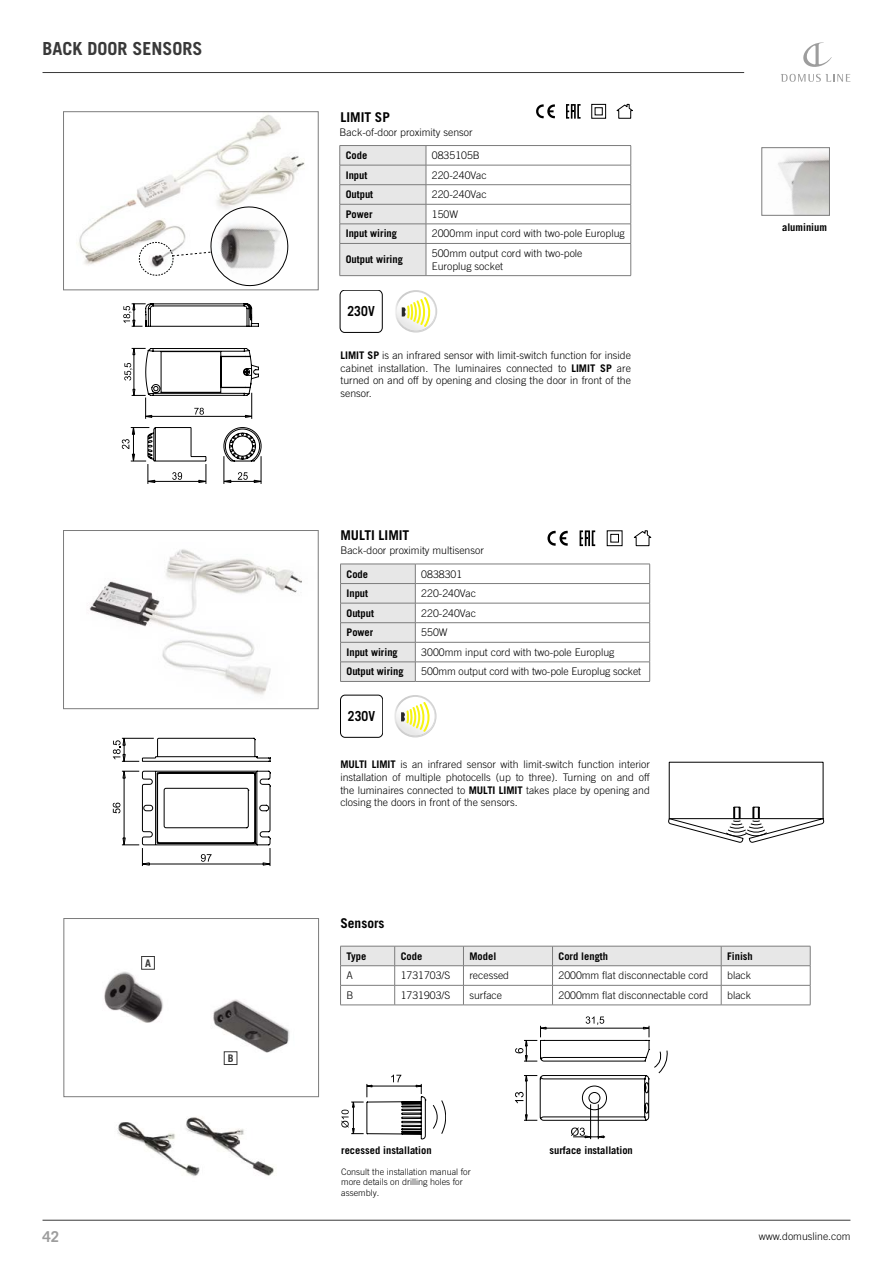
<style>
.page{position:relative;width:893px;height:1263px;background:#fff}
.page>*{position:absolute;margin:0;border:0;box-sizing:border-box;transform-origin:0 0}
.t1{font:700 18px "Trade Gothic LT Pro";color:#393939}
.t2{font:700 15px "Trade Gothic LT Pro";color:#9d9d9d}
.t3{font:700 13.8px "Trade Gothic LT Pro";letter-spacing:.015em;color:#000;scale:.87 1}
.t4{font:700 13.5px "Trade Gothic LT Pro";color:#000}
.t5{font:300 10.5px/12.6px "Trade Gothic LT Pro";color:#000;text-align:justify}
.t6{font:700 10.5px "Trade Gothic LT Pro";color:#000}
.t7{font:700 10.5px "Trade Gothic LT Pro";color:#393939}
.t8{font:300 9px/10.5px "Trade Gothic LT Pro";color:#000}
.s1{font-weight:700}
</style>
<div class="page">
<hr style="left:43px;top:72px;width:701px;height:1px;background:#393939">
<hr style="left:43px;top:1220px;width:807px;height:1px;background:#393939">
<svg style="left:781px;top:43px;width:69px;height:39px"></svg>
<img style="left:395px;top:290px;width:42px;height:43px">
<img style="left:397px;top:292px;width:39px;height:39px">
<div style="left:340px;top:290px;width:42px;height:43px;border:1px solid #000;border-radius:5px"></div>
<img style="left:78px;top:114px;width:227px;height:151px">
<div style="left:63px;top:111px;width:255px;height:179px;border:1px solid #7c7c7c"></div>
<svg style="left:139px;top:203px;width:153px;height:86px"></svg>
<svg style="left:122px;top:427px;width:140px;height:57px"></svg>
<svg style="left:123px;top:303px;width:136px;height:116px"></svg>
<svg style="left:591px;top:104px;width:15px;height:15px"></svg>
<svg style="left:616px;top:104px;width:17px;height:15px"></svg>
<svg style="left:536px;top:104px;width:19px;height:14px"></svg>
<svg style="left:566px;top:104px;width:15px;height:15px"></svg>
<img style="left:778px;top:152px;width:50px;height:61px">
<div style="left:762px;top:147px;width:68px;height:68px;border:1px solid #7c7c7c"></div>
<img style="left:89px;top:549px;width:213px;height:146px">
<div style="left:63px;top:530px;width:255px;height:179px;border:1px solid #7c7c7c"></div>
<svg style="left:113px;top:737px;width:158px;height:129px"></svg>
<img style="left:394px;top:695px;width:43px;height:42px">
<img style="left:396px;top:697px;width:39px;height:39px">
<div style="left:340px;top:695px;width:43px;height:42px;border:1px solid #000;border-radius:5px"></div>
<img style="left:104px;top:971px;width:186px;height:94px">
<div style="left:64px;top:918px;width:255px;height:179px;border:1px solid #7c7c7c"></div>
<svg style="left:433px;top:1100px;width:13px;height:34px"></svg>
<svg style="left:341px;top:1074px;width:85px;height:65px"></svg>
<hr style="left:598px;top:1104px;width:1px;height:35px;background:#000">
<hr style="left:590px;top:1104px;width:1px;height:35px;background:#000">
<svg style="left:515px;top:1016px;width:152px;height:122px"></svg>
<img style="left:117px;top:1117px;width:157px;height:59px">
<svg style="left:668px;top:762px;width:156px;height:80px"></svg>
<div style="left:224px;top:1051px;width:13px;height:14px;border:1px solid #393939"></div>
<div style="left:141px;top:956px;width:14px;height:14px;border:1px solid #393939"></div>
<svg style="left:607px;top:530px;width:16px;height:16px"></svg>
<svg style="left:633px;top:530px;width:19px;height:16px"></svg>
<svg style="left:547px;top:531px;width:21px;height:15px"></svg>
<svg style="left:580px;top:530px;width:15px;height:16px"></svg>
<hr style="left:340px;top:145px;width:86px;height:1px;background:#7c7c7c">
<hr style="left:426px;top:145px;width:205px;height:1px;background:#7c7c7c">
<hr style="left:426px;top:165px;width:205px;height:1px;background:#7c7c7c">
<hr style="left:426px;top:184px;width:205px;height:1px;background:#7c7c7c">
<hr style="left:426px;top:204px;width:205px;height:1px;background:#7c7c7c">
<hr style="left:426px;top:224px;width:205px;height:1px;background:#7c7c7c">
<svg style="left:339px;top:146px;width:88px;height:130px;background:#e1e1e1"></svg>
<svg style="left:630px;top:146px;width:1px;height:97px"></svg>
<hr style="left:340px;top:243px;width:86px;height:1px;background:#7c7c7c">
<hr style="left:339px;top:244px;width:1px;height:31px;background:#7c7c7c">
<hr style="left:426px;top:243px;width:205px;height:1px;background:#7c7c7c">
<hr style="left:426px;top:244px;width:1px;height:31px;background:#7c7c7c">
<hr style="left:630px;top:244px;width:1px;height:31px;background:#7c7c7c">
<hr style="left:340px;top:275px;width:86px;height:1px;background:#7c7c7c">
<hr style="left:426px;top:275px;width:205px;height:1px;background:#7c7c7c">
<hr style="left:415px;top:564px;width:235px;height:1px;background:#7c7c7c">
<hr style="left:415px;top:583px;width:235px;height:1px;background:#7c7c7c">
<hr style="left:415px;top:603px;width:235px;height:1px;background:#7c7c7c">
<hr style="left:415px;top:622px;width:235px;height:1px;background:#7c7c7c">
<hr style="left:415px;top:642px;width:235px;height:1px;background:#7c7c7c">
<hr style="left:415px;top:662px;width:235px;height:1px;background:#7c7c7c">
<svg style="left:340px;top:564px;width:76px;height:117px;background:#dedede"></svg>
<svg style="left:649px;top:564px;width:1px;height:117px"></svg>
<hr style="left:340px;top:681px;width:75px;height:1px;background:#7c7c7c">
<hr style="left:415px;top:681px;width:235px;height:1px;background:#7c7c7c">
<svg style="left:340px;top:946px;width:471px;height:59px"></svg>
<hr style="left:340px;top:1005px;width:55px;height:1px;background:#7c7c7c">
<hr style="left:395px;top:1005px;width:68px;height:1px;background:#7c7c7c">
<hr style="left:463px;top:1005px;width:89px;height:1px;background:#7c7c7c">
<hr style="left:552px;top:1005px;width:169px;height:1px;background:#7c7c7c">
<hr style="left:721px;top:1005px;width:89px;height:1px;background:#7c7c7c">
<h1 class="t1" style="left:43px;top:38px;width:162px">BACK DOOR SENSORS</h1>
<p class="t7" style="left:145px;top:956px;width:7px">A</p>
<p class="t7" style="left:228px;top:1052px;width:7px">B</p>
<p class="t4" style="left:340px;top:109px;width:51px">LIMIT SP</p>
<p class="t5" style="left:340px;top:126px;width:134px">Back-of-door proximity sensor</p>
<p class="t6" style="left:346px;top:149px;width:23px">Code</p>
<p class="t5" style="left:432px;top:149px;width:49px">0835105B</p>
<p class="t6" style="left:346px;top:168px;width:23px">Input</p>
<p class="t5" style="left:432px;top:169px;width:56px">220-240Vac</p>
<p class="t6" style="left:346px;top:188px;width:29px">Output</p>
<p class="t5" style="left:432px;top:188px;width:56px">220-240Vac</p>
<p class="t6" style="left:346px;top:208px;width:28px">Power</p>
<p class="t5" style="left:432px;top:208px;width:28px">150W</p>
<p class="t6" style="left:346px;top:227px;width:53px">Input wiring</p>
<p class="t5" style="left:432px;top:227px;width:194px">2000mm input cord with two-pole Europlug</p>
<p class="t6" style="left:346px;top:253px;width:59px">Output wiring</p>
<p class="t5" style="left:432px;top:247px;width:152px">500mm output cord with two-pole<br>Europlug socket</p>
<h3 class="t3" style="left:347px;top:303px;width:33px">230V</h3>
<p class="t5" style="left:340px;top:349px;width:292px"><span class="s1">LIMIT SP</span> is an infrared sensor with limit-switch function for inside cabinet installation. The luminaires connected to <span class="s1">LIMIT SP</span> are turned on and off by opening and closing the door in front of the sensor.</p>
<p class="t6" style="left:782px;top:221px;width:46px">aluminium</p>
<p class="t4" style="left:340px;top:527px;width:71px">MULTI LIMIT</p>
<p class="t5" style="left:340px;top:544px;width:145px">Back-door proximity multisensor</p>
<p class="t6" style="left:347px;top:567px;width:23px">Code</p>
<p class="t5" style="left:421px;top:567px;width:42px">0838301</p>
<p class="t6" style="left:347px;top:587px;width:23px">Input</p>
<p class="t5" style="left:421px;top:587px;width:56px">220-240Vac</p>
<p class="t6" style="left:347px;top:606px;width:29px">Output</p>
<p class="t5" style="left:421px;top:606px;width:56px">220-240Vac</p>
<p class="t6" style="left:347px;top:626px;width:28px">Power</p>
<p class="t5" style="left:421px;top:626px;width:28px">550W</p>
<p class="t6" style="left:347px;top:646px;width:53px">Input wiring</p>
<p class="t5" style="left:421px;top:646px;width:195px">3000mm input cord with two-pole Europlug</p>
<p class="t6" style="left:347px;top:665px;width:59px">Output wiring</p>
<p class="t5" style="left:421px;top:665px;width:221px">500mm output cord with two-pole Europlug socket</p>
<h3 class="t3" style="left:348px;top:708px;width:33px">230V</h3>
<p class="t5" style="left:340px;top:758px;width:311px"><span class="s1">MULTI LIMIT</span> is an infrared sensor with limit-switch function interior installation of multiple photocells (up to three). Turning on and off the luminaires connected to <span class="s1">MULTI LIMIT</span> takes place by opening and closing the doors in front of the sensors.</p>
<p class="t4" style="left:340px;top:915px;width:46px">Sensors</p>
<p class="t6" style="left:347px;top:949px;width:21px">Type</p>
<p class="t6" style="left:401px;top:949px;width:23px">Code</p>
<p class="t6" style="left:469px;top:949px;width:28px">Model</p>
<p class="t6" style="left:558px;top:949px;width:51px">Cord length</p>
<p class="t6" style="left:727px;top:949px;width:27px">Finish</p>
<p class="t5" style="left:347px;top:969px;width:8px">A</p>
<p class="t5" style="left:401px;top:969px;width:51px">1731703/S</p>
<p class="t5" style="left:469px;top:969px;width:41px">recessed</p>
<p class="t5" style="left:558px;top:969px;width:151px">2000mm flat disconnectable cord</p>
<p class="t5" style="left:727px;top:969px;width:25px">black</p>
<p class="t5" style="left:347px;top:989px;width:9px">B</p>
<p class="t5" style="left:401px;top:989px;width:51px">1731903/S</p>
<p class="t5" style="left:469px;top:989px;width:34px">surface</p>
<p class="t5" style="left:558px;top:989px;width:151px">2000mm flat disconnectable cord</p>
<p class="t5" style="left:727px;top:989px;width:25px">black</p>
<p class="t6" style="left:341px;top:1143px;width:92px">recessed installation</p>
<p class="t6" style="left:549px;top:1143px;width:85px">surface installation</p>
<p class="t8" style="left:341px;top:1166px;width:131px">Consult the installation manual for more details on drilling holes for assembly.</p>
<h2 class="t2" style="left:43px;top:1227px;width:18px">42</h2>
<p class="t5" style="left:759px;top:1229px;width:93px">www.domusline.com</p>
</div>
